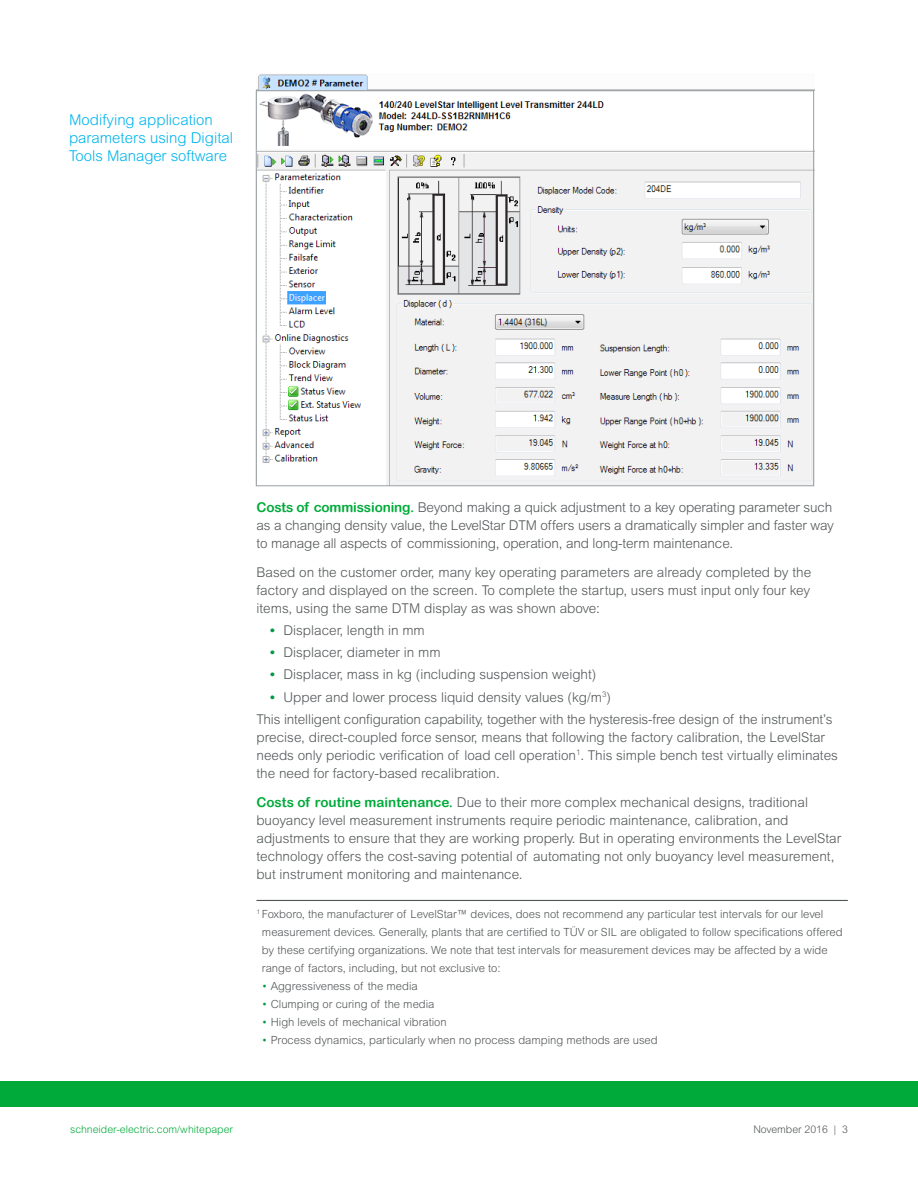
<style>
.page{position:relative;width:918px;height:1188px;background:#fff}
.page>*{position:absolute;margin:0;border:0;box-sizing:border-box;transform-origin:0 0}
.Subhead_SE_Blue{font:300 15px/18px "Arial Rounded MT Std";color:#00b4ed}
.Body_text{font:300 13.5px/18px "Arial MT Std";color:#525557}
.Body_text-2{font:300 11.25px/18px "Arial MT Std";color:#525557}
.t1{font:300 10.5px "Arial MT Std";color:#00aa3a}
.Page_numbers{font:300 10.5px "Arial MT Std";color:#525557}
.s1{font-family:"Arial Rounded MT Bold";font-weight:400;color:#00aa3a}
.s2{font-family:"Arial";font-weight:700;color:#094}
.s3{color:#094}
</style>
<div class="page">
<div style="left:0;top:1081px;width:918px;height:26px;background:#00aa3a"></div>
<hr style="left:256px;top:900px;width:592px;height:1px;background:#525557">
<img style="left:256px;top:74px;width:558px;height:410px">
<p class="Subhead_SE_Blue" style="left:69px;top:110px;width:166px">Modifying application parameters using Digital<br>Tools Manager software</p>
<p class="Body_text" style="left:256px;top:498px;width:579px"><span class="s1">Costs of commissioning.</span> Beyond making a quick adjustment to a key operating parameter such as a changing density value, the LevelStar DTM offers users a dramatically simpler and faster way to manage all aspects of commissioning, operation, and long-term maintenance.</p>
<p class="Body_text" style="left:256px;top:563px;width:556px;text-align:justify">Based on the customer order, many key operating parameters are already completed by the factory and displayed on the screen. To complete the startup, users must input only four key items, using the same DTM display as was shown above:</p>
<p class="Body_text" style="left:270px;top:621px;width:156px"><span class="s2">•</span> Displacer, length in mm</p>
<p class="Body_text" style="left:270px;top:643px;width:172px"><span class="s2">•</span> Displacer, diameter in mm</p>
<p class="Body_text" style="left:270px;top:666px;width:328px"><span class="s2">•</span> Displacer, mass in kg (including suspension weight)</p>
<p class="Body_text" style="left:270px;top:688px;width:342px"><span class="s2">•</span> Upper and lower process liquid density values (kg/m<sup>3</sup>)</p>
<p class="Body_text" style="left:256px;top:710px;width:583px">This intelligent configuration capability, together with the hysteresis-free design of the instrument’s precise, direct-coupled force sensor, means that following the factory calibration, the LevelStar needs only periodic verification of load cell operation<sup>1</sup>. This simple bench test virtually eliminates the need for factory-based recalibration.</p>
<p class="Body_text" style="left:256px;top:793px;width:586px"><span class="s1">Costs of routine maintenance.</span> Due to their more complex mechanical designs, traditional buoyancy level measurement instruments require periodic maintenance, calibration, and adjustments to ensure that they are working properly. But in operating environments the LevelStar technology offers the cost-saving potential of automating not only buoyancy level measurement, but instrument monitoring and maintenance.</p>
<p class="Body_text-2" style="left:262px;top:905px;width:582px;text-indent:-5px"><sup>1</sup> Foxboro, the manufacturer of LevelStar™ devices, does not recommend any particular test intervals for our level measurement devices. Generally, plants that are certified to TÜV or SIL are obligated to follow specifications offered by these certifying organizations. We note that test intervals for measurement devices may be affected by a wide range of factors, including, but not exclusive to:</p>
<p class="Body_text-2" style="left:262px;top:977px;width:157px"><span class="s3">•</span> Aggressiveness of the media</p>
<p class="Body_text-2" style="left:262px;top:995px;width:174px"><span class="s3">•</span> Clumping or curing of the media</p>
<p class="Body_text-2" style="left:262px;top:1013px;width:186px"><span class="s3">•</span> High levels of mechanical vibration</p>
<p class="Body_text-2" style="left:262px;top:1031px;width:397px"><span class="s3">•</span> Process dynamics, particularly when no process damping methods are used</p>
<p class="t1" style="left:70px;top:1123px;width:164px">schneider-electric.com/whitepaper</p>
<p class="Page_numbers" style="left:753px;top:1123px;width:96px">November 2016 | 3</p>
</div>
